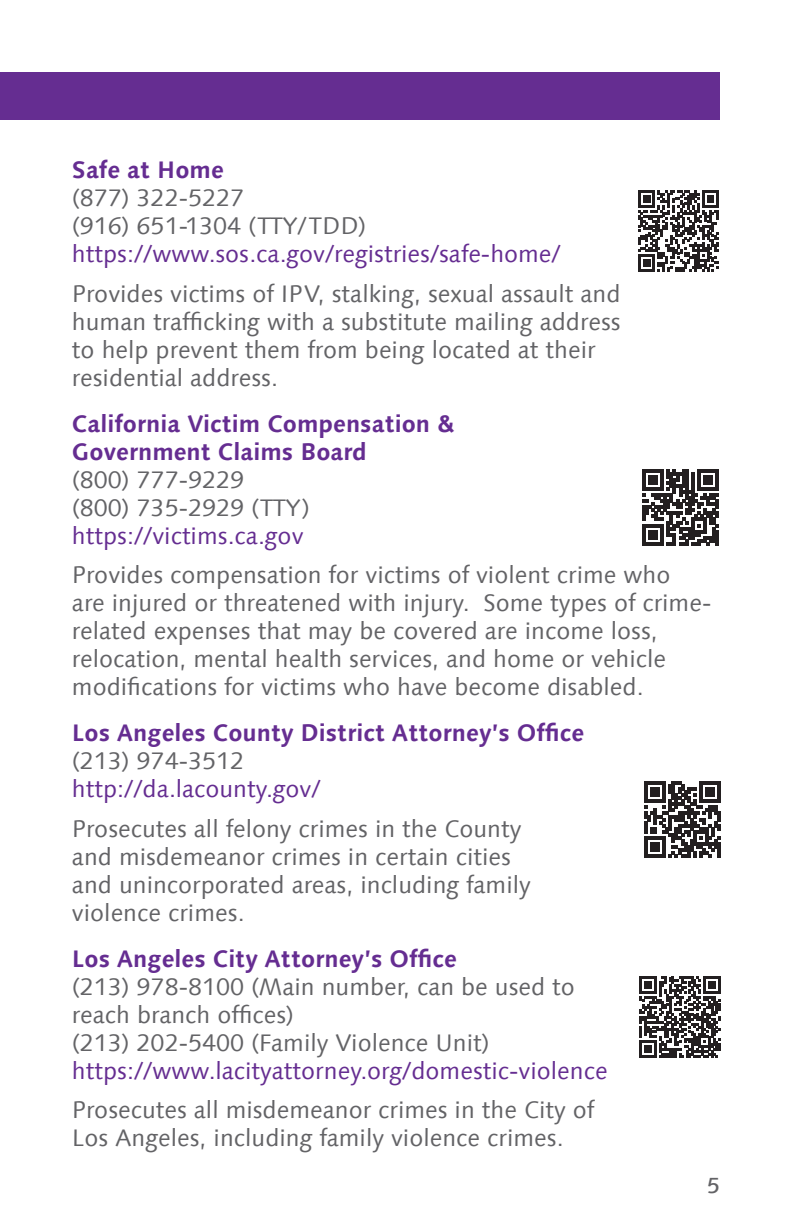
<style>
.page{position:relative;width:792px;height:1224px;background:#fff}
.page>*{position:absolute;margin:0;border:0;box-sizing:border-box;transform-origin:0 0}
.Lato_White{font:24px/28px "Linotype Syntax Com";color:#636366}
.Lato_White-2{font:24px "Linotype Syntax Com";color:#652d91}
.Lato_White-3{font:700 24px/28px "Linotype Syntax Com";color:#652d91}
.t1{font:500 22px "Linotype Syntax Com";color:#636366}
</style>
<div class="page">
<div style="left:0;top:72px;width:720px;height:48px;background:#652d91"></div>
<svg style="left:638px;top:190px;width:81px;height:81px"></svg>
<svg style="left:642px;top:469px;width:77px;height:76px"></svg>
<svg style="left:644px;top:781px;width:77px;height:77px"></svg>
<svg style="left:640px;top:977px;width:81px;height:81px"></svg>
<p class="Lato_White-3" style="left:72px;top:156px;width:153px">Safe at Home</p>
<p class="Lato_White" style="left:72px;top:184px;width:174px">(877) 322-5227</p>
<p class="Lato_White" style="left:72px;top:212px;width:296px">(916) 651-1304 (TTY/TDD)</p>
<p class="Lato_White-2" style="left:72px;top:239px;width:490px">https://www.sos.ca.gov/registries/safe-home/</p>
<p class="Lato_White" style="left:72px;top:279px;width:550px">Provides victims of IPV, stalking, sexual assault and human trafficking with a substitute mailing address to help prevent them from being located at their residential address.</p>
<p class="Lato_White-3" style="left:72px;top:409px;width:384px">California Victim Compensation &amp;<br>Government Claims Board</p>
<p class="Lato_White" style="left:72px;top:465px;width:174px">(800) 777-9229</p>
<p class="Lato_White" style="left:72px;top:493px;width:239px">(800) 735-2929 (TTY)</p>
<p class="Lato_White-2" style="left:72px;top:521px;width:233px">https://victims.ca.gov</p>
<p class="Lato_White" style="left:72px;top:561px;width:641px">Provides compensation for victims of violent crime who<br>are injured or threatened with injury. Some types of crime&shy;related expenses that may be covered are income loss, relocation, mental health services, and home or vehicle modifications for victims who have become disabled.</p>
<p class="Lato_White-3" style="left:72px;top:719px;width:514px">Los Angeles County District Attorney’s Office</p>
<p class="Lato_White" style="left:72px;top:747px;width:174px">(213) 974-3512</p>
<p class="Lato_White-2" style="left:72px;top:774px;width:250px">http://da.lacounty.gov/</p>
<p class="Lato_White" style="left:72px;top:814px;width:460px">Prosecutes all felony crimes in the County and misdemeanor crimes in certain cities and unincorporated areas, including family violence crimes.</p>
<p class="Lato_White-3" style="left:72px;top:944px;width:387px">Los Angeles City Attorney’s Office</p>
<p class="Lato_White" style="left:72px;top:972px;width:504px">(213) 978-8100 (Main number, can be used to reach branch offices)</p>
<p class="Lato_White" style="left:72px;top:1028px;width:419px">(213) 202-5400 (Family Violence Unit)</p>
<p class="Lato_White-2" style="left:72px;top:1056px;width:537px">https://www.lacityattorney.org/domestic-violence</p>
<p class="Lato_White" style="left:72px;top:1096px;width:524px">Prosecutes all misdemeanor crimes in the City of<br>Los Angeles, including family violence crimes.</p>
<p class="t1" style="left:707px;top:1171px;width:14px">5</p>
</div>
